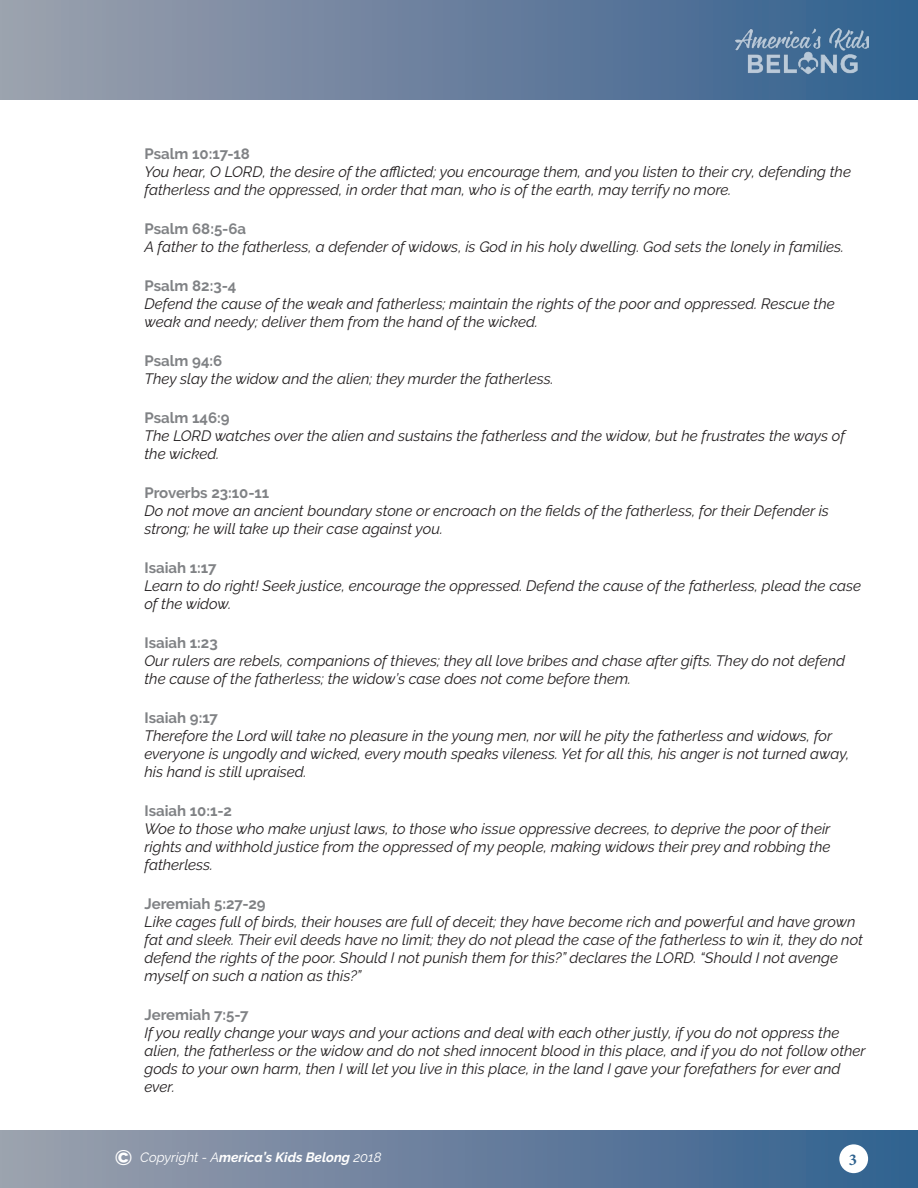
<style>
.page{position:relative;width:918px;height:1188px;background:#fff}
.page>*{position:absolute;margin:0;border:0;box-sizing:border-box;transform-origin:0 0}
.t1{font:700 16.5px "Minion Pro";color:#2e628f}
.t2{font:italic 15px/18px "Raleway";color:#231f20}
.SubHead_Gray{font:700 15px "Raleway";color:#808285}
.t3{font:italic 700 13.5px "Raleway";color:#fff}
.s1{font-style:normal;font-size:21px}
.s2{font-weight:400}
</style>
<div class="page">
<div style="left:0;top:0;width:918px;height:100px;background:linear-gradient(to right,#9ea0ad,#32608f)"></div>
<div style="left:0;top:1131px;width:918px;height:57px;background:linear-gradient(to right,#9ea0ad,#32608f)"></div>
<div style="left:839px;top:1144px;width:29px;height:29px;background:#fff;border-radius:50%"></div>
<img style="left:736px;top:29px;width:132px;height:45px">
<p class="SubHead_Gray" style="left:144px;top:145px;width:107px">Psalm 10:17-18</p>
<p class="t2" style="left:144px;top:162px;width:708px">You hear, O LORD, the desire of the afflicted; you encourage them, and you listen to their cry, defending the fatherless and the oppressed, in order that man, who is of the earth, may terrify no more.</p>
<p class="SubHead_Gray" style="left:144px;top:220px;width:103px">Psalm 68:5-6a</p>
<p class="t2" style="left:144px;top:237px;width:701px">A father to the fatherless, a defender of widows, is God in his holy dwelling. God sets the lonely in families.</p>
<p class="SubHead_Gray" style="left:144px;top:277px;width:93px">Psalm 82:3-4</p>
<p class="t2" style="left:144px;top:294px;width:692px">Defend the cause of the weak and fatherless; maintain the rights of the poor and oppressed. Rescue the weak and needy; deliver them from the hand of the wicked.</p>
<p class="SubHead_Gray" style="left:144px;top:352px;width:79px">Psalm 94:6</p>
<p class="t2" style="left:144px;top:369px;width:411px">They slay the widow and the alien; they murder the fatherless.</p>
<p class="SubHead_Gray" style="left:144px;top:409px;width:87px">Psalm 146:9</p>
<p class="t2" style="left:144px;top:426px;width:702px">The LORD watches over the alien and sustains the fatherless and the widow, but he frustrates the ways of the wicked.</p>
<p class="SubHead_Gray" style="left:144px;top:484px;width:126px">Proverbs 23:10-11</p>
<p class="t2" style="left:144px;top:501px;width:686px">Do not move an ancient boundary stone or encroach on the fields of the fatherless, for their Defender is strong; he will take up their case against you.</p>
<p class="SubHead_Gray" style="left:144px;top:559px;width:74px">Isaiah 1:17</p>
<p class="t2" style="left:144px;top:576px;width:718px">Learn to do right! Seek justice, encourage the oppressed. Defend the cause of the fatherless, plead the case of the widow.</p>
<p class="SubHead_Gray" style="left:144px;top:634px;width:75px">Isaiah 1:23</p>
<p class="t2" style="left:144px;top:651px;width:702px">Our rulers are rebels, companions of thieves; they all love bribes and chase after gifts. They do not defend the cause of the fatherless; the widow’s case does not come before them.</p>
<p class="SubHead_Gray" style="left:144px;top:709px;width:75px">Isaiah 9:17</p>
<p class="t2" style="left:144px;top:726px;width:707px">Therefore the Lord will take no pleasure in the young men, nor will he pity the fatherless and widows, for everyone is ungodly and wicked, every mouth speaks vileness. Yet for all this, his anger is not turned away, his hand is still upraised.</p>
<p class="SubHead_Gray" style="left:144px;top:802px;width:89px">Isaiah 10:1-2</p>
<p class="t2" style="left:144px;top:819px;width:688px;text-align:justify">Woe to those who make unjust laws, to those who issue oppressive decrees, to deprive the poor of their rights and withhold justice from the oppressed of my people, making widows their prey and robbing the fatherless.</p>
<p class="SubHead_Gray" style="left:144px;top:895px;width:123px">Jeremiah 5:27-29</p>
<p class="t2" style="left:144px;top:912px;width:720px">Like cages full of birds, their houses are full of deceit; they have become rich and powerful and have grown fat and sleek. Their evil deeds have no limit; they do not plead the case of the fatherless to win it, they do not defend the rights of the poor. Should I not punish them for this?” declares the LORD. “Should I not avenge myself on such a nation as this?”</p>
<p class="SubHead_Gray" style="left:144px;top:1006px;width:105px">Jeremiah 7:5-7</p>
<p class="t2" style="left:144px;top:1023px;width:723px">If you really change your ways and your actions and deal with each other justly, if you do not oppress the alien, the fatherless or the widow and do not shed innocent blood in this place, and if you do not follow other gods to your own harm, then I will let you live in this place, in the land I gave your forefathers for ever and ever.</p>
<p class="t3" style="left:115px;top:1150px;width:268px"><span class="s1">©</span> <span class="s2">Copyright - A</span>merica’s Kids Belong <span class="s2">2018</span></p>
<p class="t1" style="left:849px;top:1148px;width:10px">3</p>
</div>
